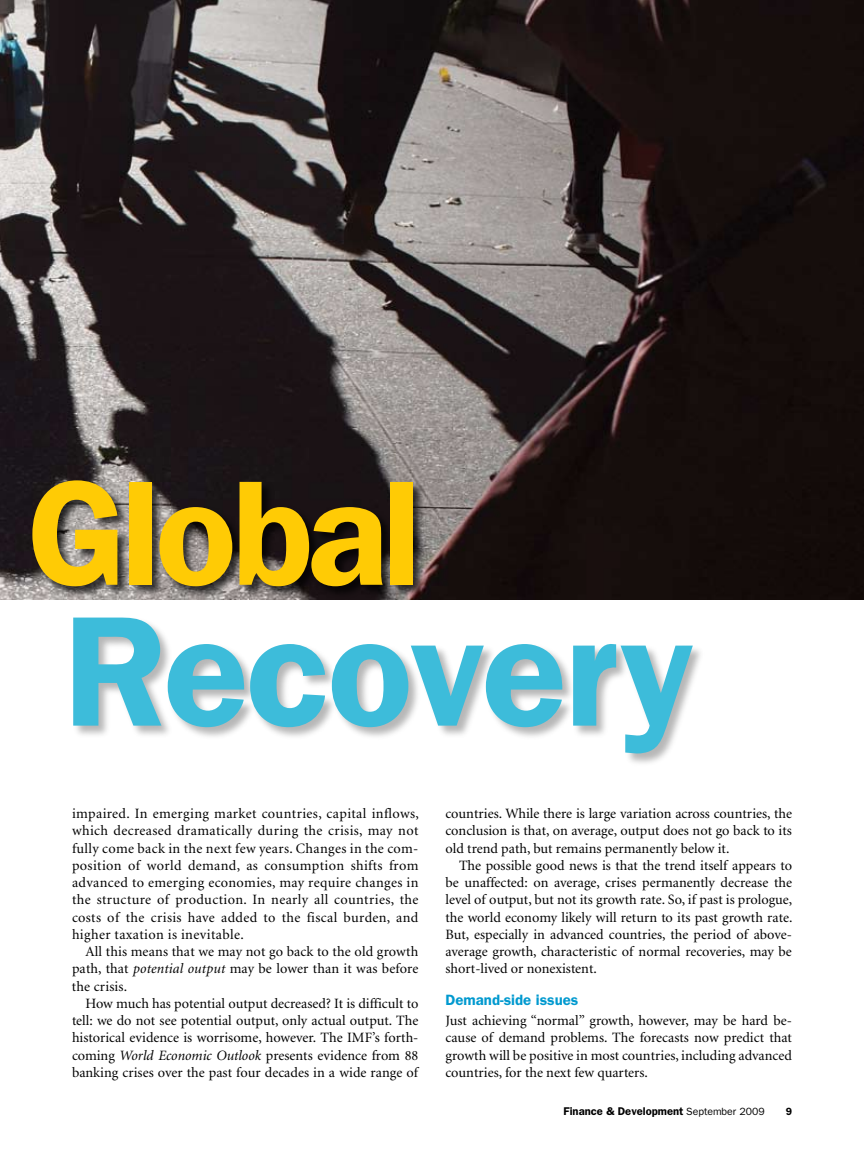
<style>
.page{position:relative;width:864px;height:1161px;background:#fff}
.page>*{position:absolute;margin:0;border:0;box-sizing:border-box;transform-origin:0 0}
.t1{font:600 157.5px "Franklin Gothic";color:#3dbcda}
.t2{font:600 150px "Franklin Gothic";color:#ffcb05}
.t3{font:600 15px "Franklin Gothic";color:#0099cf}
.t4{font:14.25px/17.2px "Minion";color:#000;text-align:justify}
.t5{font:600 11.25px "Franklin Gothic";color:#000}
.s1{font-style:italic}
.s2{font-weight:400;font-size:10.5px}
</style>
<div class="page">
<img style="left:0;top:0;width:864px;height:600px">
<div style="left:0;top:478px;width:427px;height:143px;background:#000;opacity:.74"></div>
<div style="left:71px;top:615px;width:635px;height:152px;background:#000;opacity:.29"></div>
<h2 class="t2" style="left:28px;top:445px;width:395px">Global</h2>
<h1 class="t1" style="left:63px;top:579px;width:633px">Recovery</h1>
<p class="t4" style="left:72px;top:806px;width:348px">impaired. In emerging market countries, capital inflows, which decreased dramatically during the crisis, may not fully come back in the next few years. Changes in the com&shy;position of world demand, as consumption shifts from advanced to emerging economies, may require changes in the structure of production. In nearly all countries, the costs of the crisis have added to the fiscal burden, and higher taxation is inevitable.-</p>
<p class="t4" style="left:72px;top:944px;width:348px;text-indent:14px">All this means that we may not go back to the old growth path, that <span class="s1">potential output</span> may be lower than it was before the crisis.-</p>
<p class="t4" style="left:72px;top:995px;width:348px;text-indent:14px">How much has potential output decreased? It is difficult to tell: we do not see potential output, only actual output. The historical evidence is worrisome, however. The IMF’s forth&shy;coming <span class="s1">World Economic Outlook</span> presents evidence from 88 banking crises over the past four decades in a wide range of</p>
<p class="t4" style="left:446px;top:806px;width:348px">countries. While there is large variation across countries, the conclusion is that, on average, output does not go back to its old trend path, but remains permanently below it.-</p>
<p class="t4" style="left:446px;top:857px;width:348px;text-indent:14px">The possible good news is that the trend itself appears to be unaffected: on average, crises permanently decrease the level of output, but not its growth rate. So, if past is prologue, the world economy likely will return to its past growth rate.<br>But, especially in advanced countries, the period of above&shy;average growth, characteristic of normal recoveries, may be short-lived or nonexistent.-</p>
<p class="t3" style="left:446px;top:991px;width:134px">Demand-side issues</p>
<p class="t4" style="left:446px;top:1013px;width:348px">Just achieving “normal” growth, however, may be hard be&shy;cause of demand problems. The forecasts now predict that growth will be positive in most countries, including advanced countries, for the next few quarters.-</p>
<p class="t5" style="left:564px;top:1105px;width:203px">Finance &amp; Development <span class="s2">September 2009</span></p>
</div>
